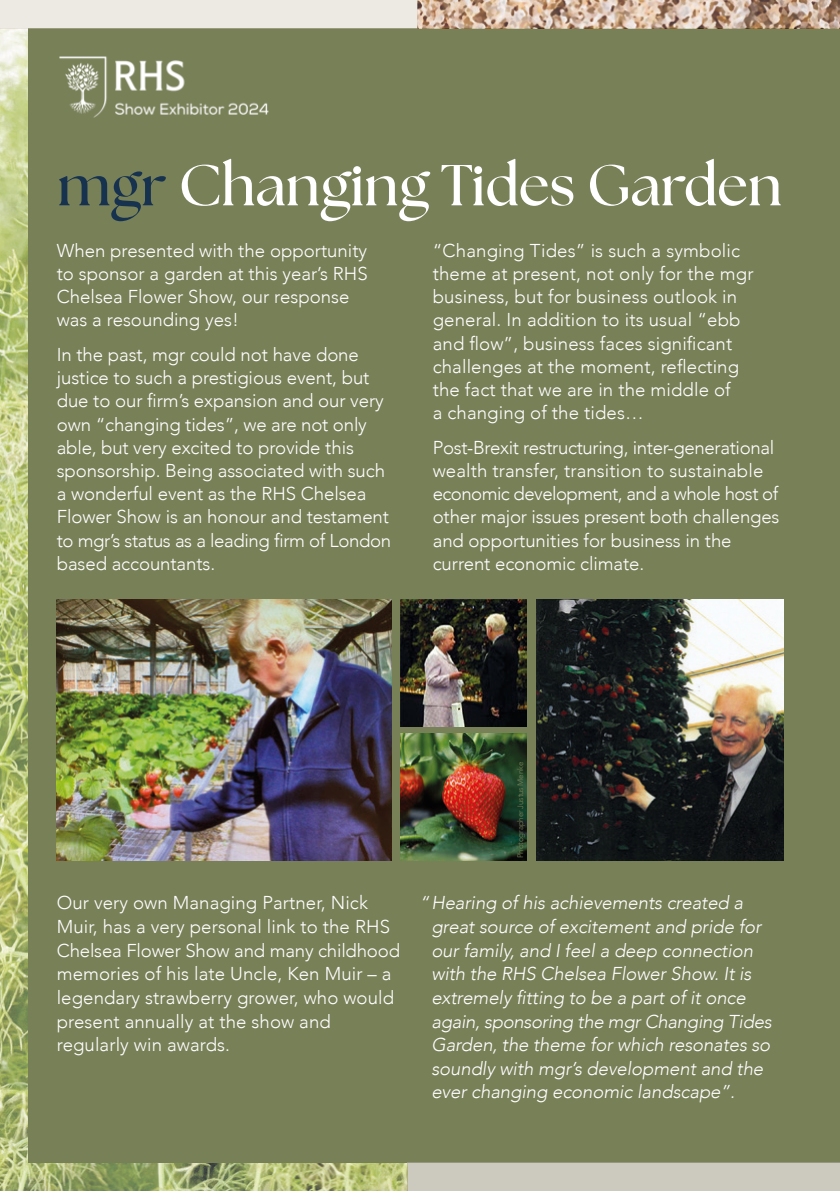
<style>
.page{position:relative;width:840px;height:1191px;background:#fff}
.page>*{position:absolute;margin:0;border:0;box-sizing:border-box;transform-origin:0 0}
.t1{font:700 57.6px "The Seasons";color:#fff}
.t2{font:300 18.6px/23.2px "Avenir";color:#fff}
.t3{font:italic 300 18.6px/23.6px "Avenir";letter-spacing:-.005em;color:#fff}
.t4{font:300 8px "Avenir";letter-spacing:-.02em;color:#788058}
.s1{color:#17324f}
</style>
<div class="page">
<img style="left:0;top:28px;width:408px;height:1163px">
<div style="left:28px;top:28px;width:811px;height:1134px;background:#788058"></div>
<img style="left:417px;top:0;width:422px;height:28px">
<div style="left:0;top:0;width:417px;height:28px;background:#ede9e3"></div>
<div style="left:408px;top:1162px;width:431px;height:29px;background:#cccabf"></div>
<img style="left:57px;top:599px;width:334px;height:261px">
<img style="left:536px;top:599px;width:246px;height:261px">
<img style="left:400px;top:599px;width:126px;height:127px">
<img style="left:400px;top:734px;width:126px;height:126px">
<img style="left:59px;top:56px;width:210px;height:62px">
<p class="t1" style="left:58px;top:146px;width:725px"><span class="s1">mgr</span> Changing Tides Garden</p>
<p class="t2" style="left:57px;top:239px;width:312px">When presented with the opportunity to sponsor a garden at this year’s RHS<br>Chelsea Flower Show, our response was a resounding yes!</p>
<p class="t2" style="left:57px;top:343px;width:335px">In the past, mgr could not have done justice to such a prestigious event, but due to our firm’s expansion and our very own “changing tides”, we are not only able, but very excited to provide this sponsorship. Being associated with such a wonderful event as the RHS Chelsea Flower Show is an honour and testament to mgr’s status as a leading firm of London based accountants.</p>
<p class="t2" style="left:432px;top:239px;width:322px">“Changing Tides” is such a symbolic theme at present, not only for the mgr business, but for business outlook in general. In addition to its usual “ebb and flow”, business faces significant challenges at the moment, reflecting the fact that we are in the middle of<br>a changing of the tides…</p>
<p class="t2" style="left:432px;top:436px;width:348px">Post-Brexit restructuring, inter-generational wealth transfer, transition to sustainable economic development, and a whole host of other major issues present both challenges and opportunities for business in the current economic climate.</p>
<p class="t4" style="left:515px;top:858px;width:98px;rotate:-90deg">Photographer Justus Menke</p>
<p class="t2" style="left:57px;top:891px;width:344px">Our very own Managing Partner, Nick Muir, has a very personal link to the RHS Chelsea Flower Show and many childhood memories of his late Uncle, Ken Muir – a legendary strawberry grower, who would present annually at the show and regularly win awards.</p>
<p class="t3" style="left:431px;top:891px;width:341px;text-indent:-11px">“Hearing of his achievements created a great source of excitement and pride for our family, and I feel a deep connection with the RHS Chelsea Flower Show. It is extremely fitting to be a part of it once again, sponsoring the mgr Changing Tides Garden, the theme for which resonates so soundly with mgr’s development and the ever changing economic landscape”.</p>
</div>
